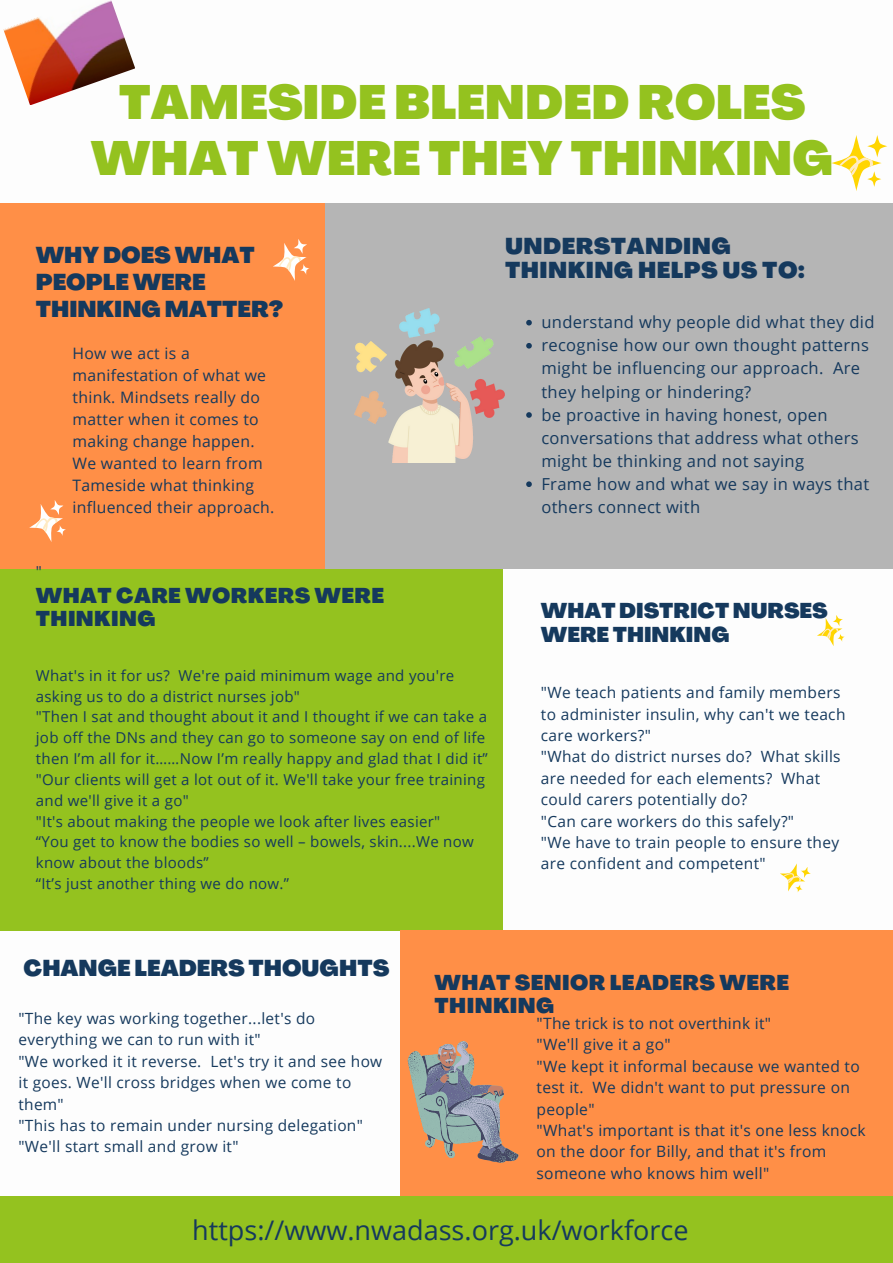
<style>
.page{position:relative;width:893px;height:1263px;background:#fff}
.page>*{position:absolute;margin:0;border:0;box-sizing:border-box;transform-origin:0 0}
.t1{font:900 47.25px "Agrandir";color:#94c21f}
.t2{font:27px "Open Sans";color:#15395d}
.t3{font:900 22.5px/27px "Agrandir";color:#15395d}
.t4{font:900 22.5px/24.2px "Agrandir";letter-spacing:.02em;color:#15395d}
.t5{font:900 21px/23.1px "Agrandir";letter-spacing:.02em;color:#15395d}
.t6{font:900 21px/24.8px "Agrandir";color:#15395d}
.t7{font:16.58px/23.1px "Open Sans";letter-spacing:.02em;color:#15395d}
.t8{font:15.75px/22px "Open Sans";letter-spacing:.02em;color:#15395d}
.t9{font:15.6px/21.4px "Open Sans";letter-spacing:.02em;color:#15395d}
.t10{font:15.45px/21.4px "Open Sans";letter-spacing:.02em;color:#15395d}
.t11{font:15px/20.9px "Open Sans";letter-spacing:.02em;color:#15395d}
</style>
<div class="page">
<div style="left:0;top:565px;width:502px;height:365px;background:#94c21f"></div>
<div style="left:0;top:203px;width:325px;height:365px;background:#ff8f47"></div>
<div style="left:325px;top:203px;width:568px;height:365px;background:#b5b5b5"></div>
<div style="left:400px;top:930px;width:493px;height:265px;background:#ff8f47"></div>
<svg style="left:831px;top:135px;width:56px;height:56px"></svg>
<div style="left:0;top:1196px;width:893px;height:67px;background:#94c21f"></div>
<svg style="left:817px;top:615px;width:28px;height:31px"></svg>
<svg style="left:273px;top:239px;width:37px;height:42px"></svg>
<svg style="left:29px;top:500px;width:37px;height:42px"></svg>
<svg style="left:780px;top:863px;width:31px;height:30px"></svg>
<img style="left:354px;top:309px;width:151px;height:154px">
<svg style="left:408px;top:1041px;width:110px;height:121px"></svg>
<svg style="left:526px;top:320px;width:6px;height:5px"></svg>
<svg style="left:526px;top:343px;width:6px;height:6px"></svg>
<svg style="left:526px;top:412px;width:6px;height:6px"></svg>
<svg style="left:526px;top:481px;width:6px;height:6px"></svg>
<img style="left:3px;top:0;width:132px;height:105px">
<p class="t1" style="left:119px;top:83px;width:688px">TAMESIDE BLENDED ROLES</p>
<p class="t1" style="left:91px;top:140px;width:744px">WHAT WERE THEY THINKING</p>
<p class="t3" style="left:36px;top:244px;width:249px">WHY DOES WHAT<br>PEOPLE WERE<br>THINKING MATTER?</p>
<p class="t8" style="left:72px;top:342px;width:203px">How we act is a manifestation of what we think. Mindsets really do matter when it comes to making change happen.<br>We wanted to learn from<br>Tameside what thinking influenced their approach.</p>
<p class="t4" style="left:505px;top:236px;width:301px">UNDERSTANDING<br>THINKING HELPS US TO:</p>
<p class="t7" style="left:541px;top:310px;width:335px">understand why people did what they did</p>
<p class="t7" style="left:541px;top:333px;width:329px">recognise how our own thought patterns might be influencing our approach. Are they helping or hindering?</p>
<p class="t7" style="left:541px;top:403px;width:319px">be proactive in having honest, open conversations that address what others might be thinking and not saying</p>
<p class="t7" style="left:541px;top:472px;width:329px">Frame how and what we say in ways that others connect with</p>
<p class="t11" style="left:36px;top:560px;width:8px">"</p>
<p class="t5" style="left:36px;top:586px;width:350px">WHAT CARE WORKERS WERE<br>THINKING</p>
<p class="t11" style="left:36px;top:664px;width:420px">What's in it for us? We're paid minimum wage and you're asking us to do a district nurses job"</p>
<p class="t11" style="left:36px;top:706px;width:453px">"Then I sat and thought about it and I thought if we can take a job off the DNs and they can go to someone say on end of life then I’m all for it……Now I’m really happy and glad that I did it”</p>
<p class="t11" style="left:36px;top:769px;width:450px">"Our clients will get a lot out of it. We'll take your free training and we'll give it a go"</p>
<p class="t11" style="left:36px;top:810px;width:406px">"It's about making the people we look after lives easier"</p>
<p class="t11" style="left:36px;top:831px;width:439px">“You get to know the bodies so well – bowels, skin....We now know about the bloods”</p>
<p class="t11" style="left:36px;top:873px;width:255px">“It’s just another thing we do now.”</p>
<p class="t6" style="left:541px;top:600px;width:288px">WHAT DISTRICT NURSES<br>WERE THINKING</p>
<p class="t10" style="left:541px;top:681px;width:306px">"We teach patients and family members to administer insulin, why can't we teach care workers?"</p>
<p class="t10" style="left:541px;top:746px;width:301px">"What do district nurses do? What skills are needed for each elements? What could carers potentially do?</p>
<p class="t10" style="left:541px;top:810px;width:255px">"Can care workers do this safely?"</p>
<p class="t10" style="left:541px;top:831px;width:300px">"We have to train people to ensure they are confident and competent"</p>
<p class="t3" style="left:24px;top:957px;width:367px">CHANGE LEADERS THOUGHTS</p>
<p class="t10" style="left:18px;top:1007px;width:298px">"The key was working together...let's do everything we can to run with it"</p>
<p class="t10" style="left:18px;top:1050px;width:365px">"We worked it it reverse. Let's try it and see how it goes. We'll cross bridges when we come to them"</p>
<p class="t10" style="left:18px;top:1114px;width:346px">"This has to remain under nursing delegation"</p>
<p class="t10" style="left:18px;top:1135px;width:222px">"We'll start small and grow it"</p>
<p class="t5" style="left:434px;top:973px;width:356px">WHAT SENIOR LEADERS WERE<br>THINKING</p>
<p class="t9" style="left:536px;top:1012px;width:236px">"The trick is to not overthink it"</p>
<p class="t9" style="left:536px;top:1033px;width:136px">"We'll give it a go"</p>
<p class="t9" style="left:536px;top:1055px;width:325px">"We kept it informal because we wanted to test it. We didn't want to put pressure on people"</p>
<p class="t9" style="left:536px;top:1119px;width:331px">"What's important is that it's one less knock on the door for Billy, and that it's from someone who knows him well"</p>
<p class="t2" style="left:192px;top:1211px;width:498px">https://www.nwadass.org.uk/workforce</p>
</div>
